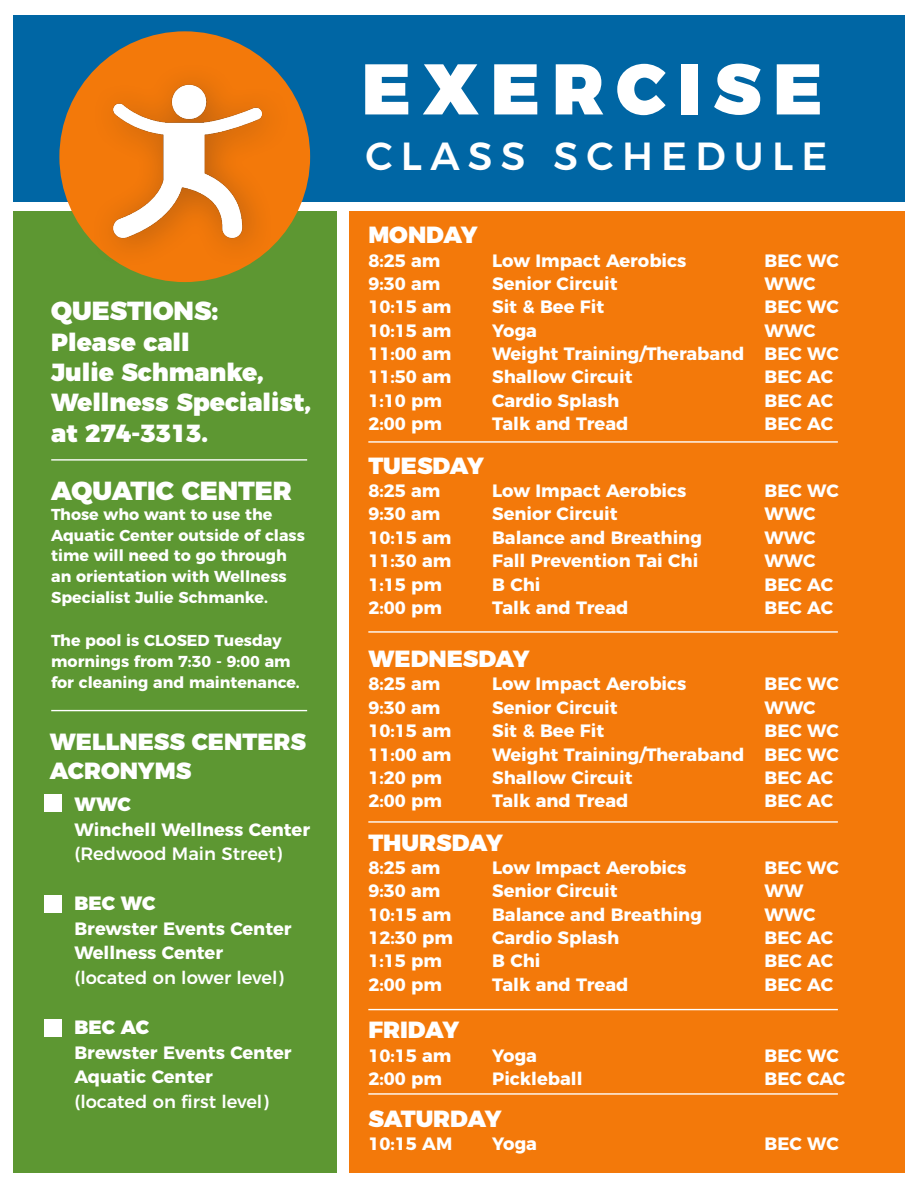
<style>
.page{position:relative;width:918px;height:1188px;background:#fff}
.page>*{position:absolute;margin:0;border:0;box-sizing:border-box;transform-origin:0 0}
.t1{font:900 71.55px "Montserrat";letter-spacing:.17em;color:#fff}
.t2{font:500 39.15px "Montserrat";letter-spacing:.21em;color:#fff}
.t3{font:900 26.1px "Montserrat";color:#fff}
.t4{font:900 24.75px/30.3px "Montserrat";color:#fff}
.t5{font:900 23.4px/28px "Montserrat";color:#fff}
.t6{font:900 19.2px "Montserrat";color:#fff}
.t7{font:700 17.85px/24.8px "Montserrat";color:#fff}
.t8{font:700 15.75px/20.7px "Montserrat";color:#fff}
.s1{font-weight:500}
</style>
<div class="page">
<div style="left:349px;top:212px;width:555px;height:961px;background:#f3790a"></div>
<div style="left:13px;top:15px;width:891px;height:187px;background:#0066a4"></div>
<div style="left:13px;top:212px;width:324px;height:961px;background:#5d9732"></div>
<hr style="left:368px;top:441px;width:470px;height:2px;background:#fff">
<div style="left:59px;top:31px;width:251px;height:251px;background:#f3790a;border-radius:50%"></div>
<div style="left:89px;top:60px;width:205px;height:211px;background:#231f20;opacity:.3"></div>
<img style="left:98px;top:75px;width:174px;height:175px">
<div style="left:44px;top:795px;width:17px;height:17px;background:#fff"></div>
<div style="left:44px;top:896px;width:17px;height:17px;background:#fff"></div>
<div style="left:44px;top:1019px;width:17px;height:17px;background:#fff"></div>
<hr style="left:51px;top:459px;width:256px;height:2px;background:#fff">
<hr style="left:368px;top:1009px;width:470px;height:1px;background:#fff">
<hr style="left:368px;top:821px;width:470px;height:2px;background:#fff">
<hr style="left:368px;top:631px;width:470px;height:2px;background:#fff">
<hr style="left:51px;top:710px;width:256px;height:1px;background:#fff">
<hr style="left:368px;top:1093px;width:470px;height:2px;background:#fff">
<p class="t3" style="left:51px;top:289px;width:169px">QUESTIONS:</p>
<p class="t4" style="left:51px;top:325px;width:261px">Please call<br>Julie Schmanke,<br>Wellness Specialist, at 274-3313.</p>
<p class="t3" style="left:51px;top:468px;width:242px">AQUATIC CENTER</p>
<p class="t8" style="left:51px;top:503px;width:255px">Those who want to use the<br>Aquatic Center outside of class time will need to go through an orientation with Wellness<br>Specialist Julie Schmanke.</p>
<p class="t8" style="left:51px;top:629px;width:250px">The pool is CLOSED Tuesday mornings from 7:30 - 9:00 am for cleaning and maintenance.</p>
<p class="t5" style="left:50px;top:726px;width:258px">WELLNESS CENTERS<br>ACRONYMS</p>
<p class="t6" style="left:75px;top:788px;width:58px">WWC</p>
<p class="t7" style="left:75px;top:816px;width:237px">Winchell Wellness Center <span class="s1">(Redwood Main Street)</span></p>
<p class="t6" style="left:75px;top:887px;width:82px">BEC WC</p>
<p class="t7" style="left:75px;top:915px;width:219px">Brewster Events Center<br>Wellness Center <span class="s1">(located on lower level)</span></p>
<p class="t6" style="left:75px;top:1011px;width:76px">BEC AC</p>
<p class="t7" style="left:75px;top:1038px;width:219px">Brewster Events Center<br>Aquatic Center<br><span class="s1">(located on first level)</span></p>
<p class="t1" style="left:362px;top:29px;width:462px">EXERCISE</p>
<p class="t2" style="left:365px;top:124px;width:463px">CLASS SCHEDULE</p>
<p class="t5" style="left:368px;top:219px;width:111px">MONDAY</p>
<p class="t7" style="left:368px;top:246px;width:74px">8:25 am</p>
<p class="t7" style="left:492px;top:246px;width:196px">Low Impact Aerobics</p>
<p class="t7" style="left:765px;top:246px;width:76px">BEC WC</p>
<p class="t7" style="left:368px;top:270px;width:74px">9:30 am</p>
<p class="t7" style="left:492px;top:270px;width:127px">Senior Circuit</p>
<p class="t7" style="left:765px;top:270px;width:52px">WWC</p>
<p class="t7" style="left:368px;top:293px;width:85px">10:15 am</p>
<p class="t7" style="left:492px;top:293px;width:114px">Sit &amp; Bee Fit</p>
<p class="t7" style="left:765px;top:293px;width:76px">BEC WC</p>
<p class="t7" style="left:368px;top:317px;width:85px">10:15 am</p>
<p class="t7" style="left:492px;top:317px;width:46px">Yoga</p>
<p class="t7" style="left:765px;top:317px;width:52px">WWC</p>
<p class="t7" style="left:368px;top:340px;width:85px">11:00 am</p>
<p class="t7" style="left:492px;top:340px;width:348px">Weight Training/Theraband BEC WC</p>
<p class="t7" style="left:368px;top:363px;width:85px">11:50 am</p>
<p class="t7" style="left:492px;top:363px;width:142px">Shallow Circuit</p>
<p class="t7" style="left:765px;top:363px;width:70px">BEC AC</p>
<p class="t7" style="left:368px;top:387px;width:75px">1:10 pm</p>
<p class="t7" style="left:492px;top:387px;width:129px">Cardio Splash</p>
<p class="t7" style="left:765px;top:387px;width:70px">BEC AC</p>
<p class="t7" style="left:368px;top:410px;width:75px">2:00 pm</p>
<p class="t7" style="left:492px;top:410px;width:138px">Talk and Tread</p>
<p class="t7" style="left:765px;top:410px;width:70px">BEC AC</p>
<p class="t5" style="left:368px;top:449px;width:117px">TUESDAY</p>
<p class="t7" style="left:368px;top:477px;width:74px">8:25 am</p>
<p class="t7" style="left:492px;top:477px;width:196px">Low Impact Aerobics</p>
<p class="t7" style="left:765px;top:477px;width:76px">BEC WC</p>
<p class="t7" style="left:368px;top:500px;width:74px">9:30 am</p>
<p class="t7" style="left:492px;top:500px;width:127px">Senior Circuit</p>
<p class="t7" style="left:765px;top:500px;width:52px">WWC</p>
<p class="t7" style="left:368px;top:524px;width:85px">10:15 am</p>
<p class="t7" style="left:492px;top:524px;width:211px">Balance and Breathing</p>
<p class="t7" style="left:765px;top:524px;width:52px">WWC</p>
<p class="t7" style="left:368px;top:547px;width:85px">11:30 am</p>
<p class="t7" style="left:492px;top:547px;width:208px">Fall Prevention Tai Chi</p>
<p class="t7" style="left:765px;top:547px;width:52px">WWC</p>
<p class="t7" style="left:368px;top:570px;width:75px">1:15 pm</p>
<p class="t7" style="left:492px;top:570px;width:50px">B Chi</p>
<p class="t7" style="left:765px;top:570px;width:70px">BEC AC</p>
<p class="t7" style="left:368px;top:594px;width:75px">2:00 pm</p>
<p class="t7" style="left:492px;top:594px;width:138px">Talk and Tread</p>
<p class="t7" style="left:765px;top:594px;width:70px">BEC AC</p>
<p class="t5" style="left:368px;top:643px;width:163px">WEDNESDAY</p>
<p class="t7" style="left:368px;top:670px;width:74px">8:25 am</p>
<p class="t7" style="left:492px;top:670px;width:196px">Low Impact Aerobics</p>
<p class="t7" style="left:765px;top:670px;width:76px">BEC WC</p>
<p class="t7" style="left:368px;top:694px;width:74px">9:30 am</p>
<p class="t7" style="left:492px;top:694px;width:127px">Senior Circuit</p>
<p class="t7" style="left:765px;top:694px;width:52px">WWC</p>
<p class="t7" style="left:368px;top:717px;width:85px">10:15 am</p>
<p class="t7" style="left:492px;top:717px;width:114px">Sit &amp; Bee Fit</p>
<p class="t7" style="left:765px;top:717px;width:76px">BEC WC</p>
<p class="t7" style="left:368px;top:740px;width:85px">11:00 am</p>
<p class="t7" style="left:492px;top:740px;width:348px">Weight Training/Theraband BEC WC</p>
<p class="t7" style="left:368px;top:764px;width:75px">1:20 pm</p>
<p class="t7" style="left:492px;top:764px;width:142px">Shallow Circuit</p>
<p class="t7" style="left:765px;top:764px;width:70px">BEC AC</p>
<p class="t7" style="left:368px;top:787px;width:75px">2:00 pm</p>
<p class="t7" style="left:492px;top:787px;width:138px">Talk and Tread</p>
<p class="t7" style="left:765px;top:787px;width:70px">BEC AC</p>
<p class="t5" style="left:368px;top:826px;width:136px">THURSDAY</p>
<p class="t7" style="left:368px;top:854px;width:74px">8:25 am</p>
<p class="t7" style="left:492px;top:854px;width:196px">Low Impact Aerobics</p>
<p class="t7" style="left:765px;top:854px;width:76px">BEC WC</p>
<p class="t7" style="left:368px;top:877px;width:74px">9:30 am</p>
<p class="t7" style="left:492px;top:877px;width:127px">Senior Circuit</p>
<p class="t7" style="left:765px;top:877px;width:40px">WW</p>
<p class="t7" style="left:368px;top:901px;width:85px">10:15 am</p>
<p class="t7" style="left:492px;top:901px;width:211px">Balance and Breathing</p>
<p class="t7" style="left:765px;top:901px;width:52px">WWC</p>
<p class="t7" style="left:368px;top:924px;width:86px">12:30 pm</p>
<p class="t7" style="left:492px;top:924px;width:129px">Cardio Splash</p>
<p class="t7" style="left:765px;top:924px;width:70px">BEC AC</p>
<p class="t7" style="left:368px;top:947px;width:75px">1:15 pm</p>
<p class="t7" style="left:492px;top:947px;width:50px">B Chi</p>
<p class="t7" style="left:765px;top:947px;width:70px">BEC AC</p>
<p class="t7" style="left:368px;top:971px;width:75px">2:00 pm</p>
<p class="t7" style="left:492px;top:971px;width:138px">Talk and Tread</p>
<p class="t7" style="left:765px;top:971px;width:70px">BEC AC</p>
<p class="t5" style="left:368px;top:1014px;width:92px">FRIDAY</p>
<p class="t7" style="left:368px;top:1042px;width:85px">10:15 am</p>
<p class="t7" style="left:492px;top:1042px;width:46px">Yoga</p>
<p class="t7" style="left:765px;top:1042px;width:76px">BEC WC</p>
<p class="t7" style="left:368px;top:1065px;width:75px">2:00 pm</p>
<p class="t7" style="left:492px;top:1065px;width:92px">Pickleball</p>
<p class="t7" style="left:765px;top:1065px;width:82px">BEC CAC</p>
<p class="t5" style="left:368px;top:1103px;width:135px">SATURDAY</p>
<p class="t7" style="left:368px;top:1130px;width:85px">10:15 AM</p>
<p class="t7" style="left:492px;top:1130px;width:46px">Yoga</p>
<p class="t7" style="left:765px;top:1130px;width:76px">BEC WC</p>
</div>
